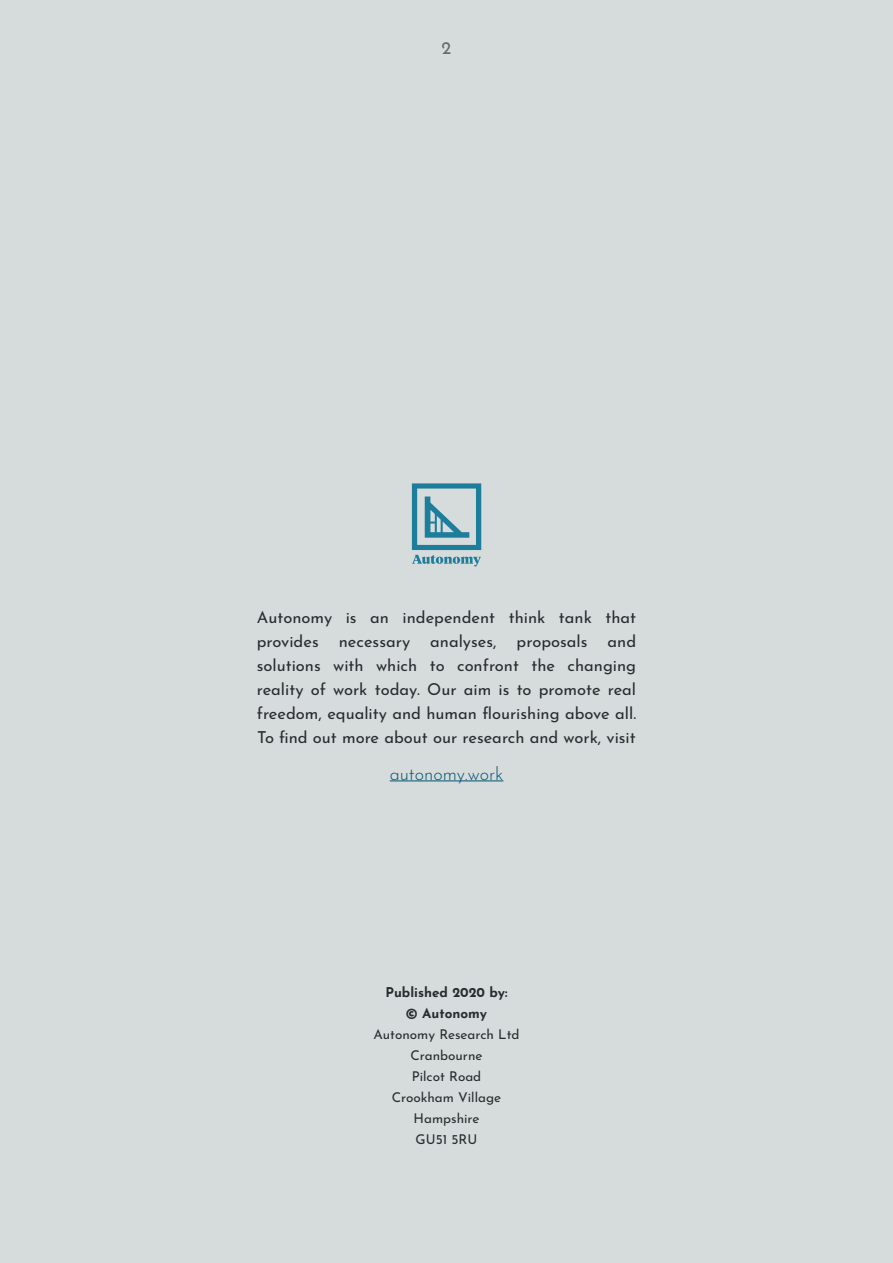
<style>
.page{position:relative;width:893px;height:1263px;background:#d6dbdb}
.page>*{position:absolute;margin:0;border:0;box-sizing:border-box;transform-origin:0 0}
.t1{font:300 18px "Josefin Sans";color:#005373}
.t2{font:18px "Josefin Sans";color:#656a6c}
.t3{font:16.5px/24px "Josefin Sans";color:#292c2f;text-align:justify}
.t4{font:13.5px "Josefin Sans";color:#292c2f}
.t5{font:700 13.5px "Josefin Sans";color:#292c2f}
</style>
<div class="page">
<svg style="left:412px;top:483px;width:69px;height:84px"></svg>
<hr style="left:390px;top:780px;width:113px;height:1px;background:#005373">
<p class="t2" style="left:442px;top:33px;width:11px">2</p>
<p class="t3" style="left:257px;top:603px;width:381px">Autonomy is an independent think tank that provides necessary analyses, proposals and solutions with which to confront the changing reality of work today. Our aim is to promote real freedom, equality and human flourishing above all.</p>
<p class="t3" style="left:257px;top:723px;width:380px">To find out more about our research and work, visit</p>
<p class="t1" style="left:390px;top:759px;width:115px">autonomy.work</p>
<p class="t5" style="left:385px;top:980px;width:124px">Published 2020 by:</p>
<p class="t5" style="left:406px;top:1001px;width:83px">© Autonomy</p>
<p class="t4" style="left:373px;top:1023px;width:148px">Autonomy Research Ltd</p>
<p class="t4" style="left:410px;top:1044px;width:74px">Cranbourne</p>
<p class="t4" style="left:412px;top:1065px;width:71px">Pilcot Road</p>
<p class="t4" style="left:392px;top:1086px;width:111px">Crookham Village</p>
<p class="t4" style="left:414px;top:1107px;width:67px">Hampshire</p>
<p class="t4" style="left:416px;top:1128px;width:63px">GU51 5RU</p>
</div>
